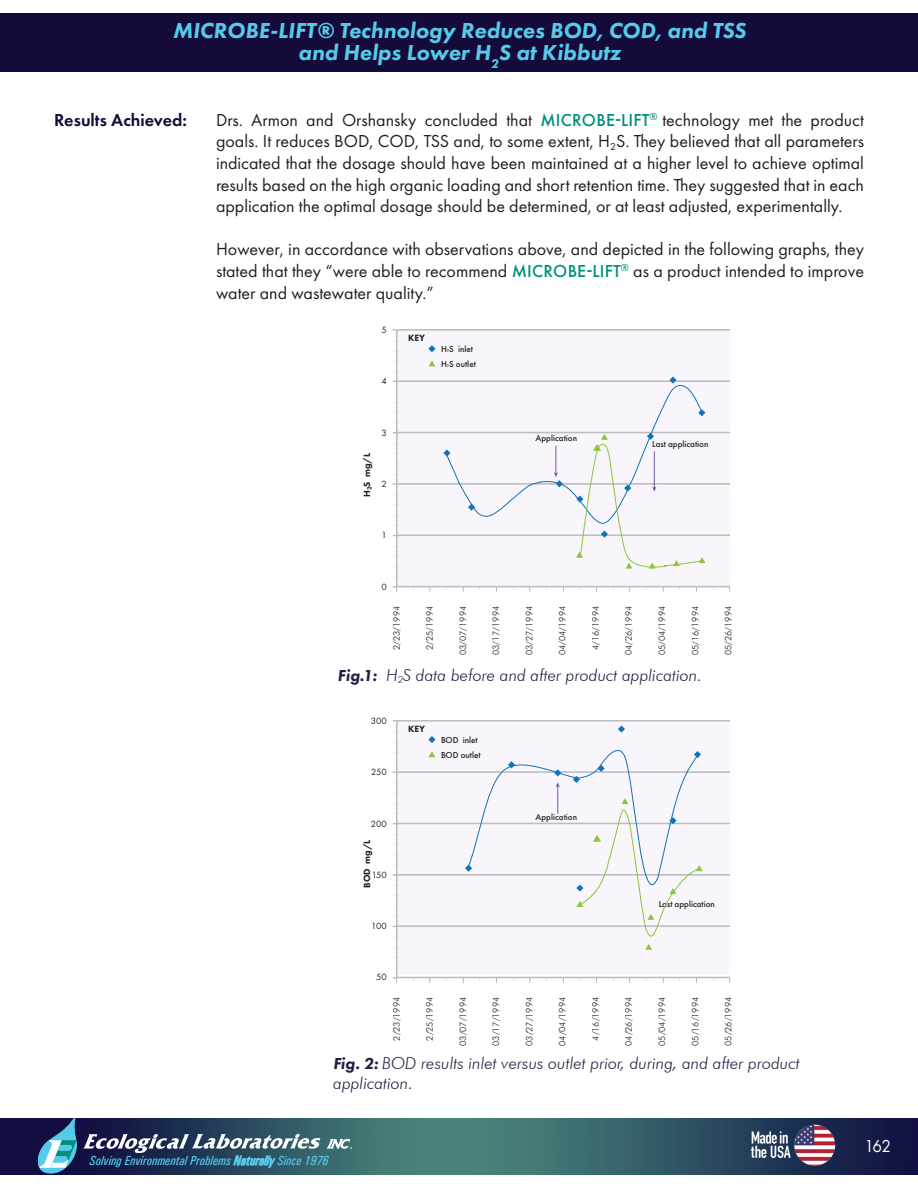
<style>
.page{position:relative;width:918px;height:1188px;background:#fff}
.page>*{position:absolute;margin:0;border:0;box-sizing:border-box;transform-origin:0 0}
.t1{font:italic 800 22.5px/22.5px "Futura PT";color:#55cae9;text-align:center}
.t2{font:18px/21.6px "Futura PT";color:#231f20;text-align:justify}
.t3{font:600 18px "Futura PT";color:#140b3a}
.t4{font:18px "Futura PT";color:#fff;scale:.94 1}
.t5{font:italic 300 16.5px/19.5px "Futura BT";color:#271d45}
.t6{font:italic 500 condensed 13.2px "Univers";color:#55cae9}
.t7{font:9.45px "Futura PT";color:#231f20}
.t8{font:800 9.45px "Futura PT";color:#231f20}
.t9{font:300 9px "Futura BT";color:#231f20}
.t10{font:500 9px "Futura PT";color:#231f20}
.s1{font-weight:500;color:#008f7e}
.s2{font-family:"Futura PT";font-weight:800}
</style>
<div class="page">
<img style="left:0;top:1118px;width:918px;height:56px">
<svg style="left:327px;top:1139px;width:25px;height:10px"></svg>
<svg style="left:38px;top:1118px;width:283px;height:57px;background:#3c5571"></svg>
<img style="left:748px;top:1123px;width:90px;height:47px">
<div style="left:0;top:14px;width:918px;height:58px;background:#140b3a"></div>
<svg style="left:393px;top:329px;width:337px;height:263px"></svg>
<svg style="left:393px;top:720px;width:337px;height:263px"></svg>
<p class="t1" style="left:173px;top:19px;width:575px">MICROBE-LIFT® Technology Reduces BOD, COD, and TSS and Helps Lower H<sub>2</sub>S at Kibbutz</p>
<p class="t3" style="left:54px;top:109px;width:135px">Results Achieved:</p>
<p class="t2" style="left:216px;top:109px;width:650px">Drs. Armon and Orshansky concluded that <span class="s1">MICROBE-LIFT</span><sup>®</sup> technology met the product goals. It reduces BOD, COD, TSS and, to some extent, H<sub>2</sub>S. They believed that all parameters indicated that the dosage should have been maintained at a higher level to achieve optimal results based on the high organic loading and short retention time. They suggested that in each application the optimal dosage should be determined, or at least adjusted, experimentally.</p>
<p class="t2" style="left:216px;top:239px;width:650px">However, in accordance with observations above, and depicted in the following graphs, they stated that they “were able to recommend <span class="s1">MICROBE-LIFT</span><sup>®</sup> as a product intended to improve water and wastewater quality.”</p>
<p class="t7" style="left:381px;top:324px;width:7px">5</p>
<p class="t7" style="left:381px;top:376px;width:7px">4</p>
<p class="t8" style="left:361px;top:497px;width:46px;rotate:-90deg">H<sub>2</sub>S mg/L</p>
<p class="t7" style="left:381px;top:427px;width:7px">3</p>
<p class="t7" style="left:381px;top:478px;width:7px">2</p>
<p class="t7" style="left:381px;top:530px;width:7px">1</p>
<p class="t8" style="left:408px;top:332px;width:18px">KEY</p>
<p class="t10" style="left:441px;top:343px;width:33px">H<sub>²</sub>S inlet</p>
<p class="t10" style="left:441px;top:359px;width:36px">H<sub>²</sub>S outlet</p>
<p class="t10" style="left:536px;top:432px;width:43px">Application</p>
<p class="t10" style="left:652px;top:439px;width:58px">Last application</p>
<p class="t7" style="left:381px;top:581px;width:7px">0</p>
<p class="t9" style="left:391px;top:650px;width:45px;rotate:-90deg">2/23/1994</p>
<p class="t9" style="left:424px;top:650px;width:45px;rotate:-90deg">2/25/1994</p>
<p class="t9" style="left:457px;top:655px;width:50px;rotate:-90deg">03/07/1994</p>
<p class="t9" style="left:491px;top:655px;width:50px;rotate:-90deg">03/17/1994</p>
<p class="t9" style="left:524px;top:655px;width:50px;rotate:-90deg">03/27/1994</p>
<p class="t9" style="left:557px;top:655px;width:50px;rotate:-90deg">04/04/1994</p>
<p class="t9" style="left:590px;top:650px;width:45px;rotate:-90deg">4/16/1994</p>
<p class="t9" style="left:623px;top:655px;width:50px;rotate:-90deg">04/26/1994</p>
<p class="t9" style="left:656px;top:655px;width:50px;rotate:-90deg">05/04/1994</p>
<p class="t9" style="left:690px;top:655px;width:50px;rotate:-90deg">05/16/1994</p>
<p class="t9" style="left:723px;top:655px;width:50px;rotate:-90deg">05/26/1994</p>
<p class="t5" style="left:338px;top:665px;width:366px"><span class="s2">Fig.1:</span> H<sub>2</sub>S data before and after product application.</p>
<p class="t7" style="left:371px;top:715px;width:18px">300</p>
<p class="t7" style="left:371px;top:767px;width:17px">250</p>
<p class="t7" style="left:371px;top:818px;width:17px">200</p>
<p class="t8" style="left:361px;top:888px;width:50px;rotate:-90deg">BOD mg/L</p>
<p class="t7" style="left:372px;top:869px;width:16px">150</p>
<p class="t7" style="left:371px;top:920px;width:17px">100</p>
<p class="t7" style="left:376px;top:972px;width:12px">50</p>
<p class="t8" style="left:408px;top:723px;width:18px">KEY</p>
<p class="t10" style="left:441px;top:734px;width:38px">BOD inlet</p>
<p class="t10" style="left:441px;top:749px;width:41px">BOD outlet</p>
<p class="t10" style="left:536px;top:812px;width:43px">Application</p>
<p class="t10" style="left:659px;top:899px;width:58px">Last application</p>
<p class="t9" style="left:391px;top:1041px;width:45px;rotate:-90deg">2/23/1994</p>
<p class="t9" style="left:424px;top:1041px;width:45px;rotate:-90deg">2/25/1994</p>
<p class="t9" style="left:457px;top:1046px;width:50px;rotate:-90deg">03/07/1994</p>
<p class="t9" style="left:491px;top:1046px;width:50px;rotate:-90deg">03/17/1994</p>
<p class="t9" style="left:524px;top:1046px;width:50px;rotate:-90deg">03/27/1994</p>
<p class="t9" style="left:557px;top:1046px;width:50px;rotate:-90deg">04/04/1994</p>
<p class="t9" style="left:590px;top:1041px;width:45px;rotate:-90deg">4/16/1994</p>
<p class="t9" style="left:623px;top:1046px;width:50px;rotate:-90deg">04/26/1994</p>
<p class="t9" style="left:656px;top:1046px;width:50px;rotate:-90deg">05/04/1994</p>
<p class="t9" style="left:690px;top:1046px;width:50px;rotate:-90deg">05/16/1994</p>
<p class="t9" style="left:723px;top:1046px;width:50px;rotate:-90deg">05/26/1994</p>
<p class="t5" style="left:333px;top:1054px;width:468px"><span class="s2">Fig. 2:</span> BOD results inlet versus outlet prior, during, and after product application.</p>
<p class="t4" style="left:864px;top:1135px;width:30px">162</p>
<p class="t6" style="left:90px;top:1153px;width:241px">Solving Environmental Problems Naturally Since 1976</p>
</div>
